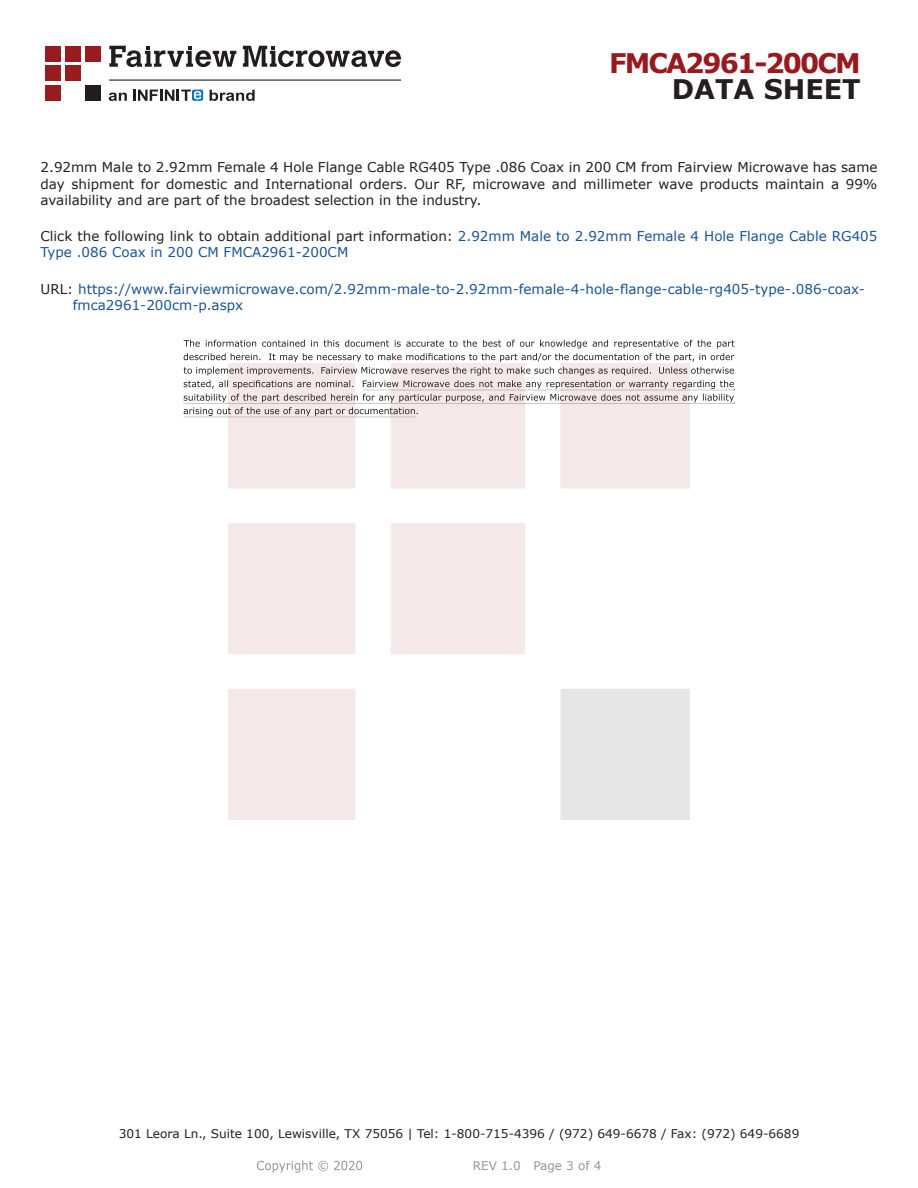
<style>
.page{position:relative;width:918px;height:1188px;background:#fff}
.page>*{position:absolute;margin:0;border:0;box-sizing:border-box;transform-origin:0 0}
.FM{font:700 27px "Verdana";letter-spacing:-.07em;color:#981a1e}
.t1{font:700 27px "Verdana";color:#231f20}
.Web_Description_Para{font:13.5px/16.2px "Verdana";color:#231f20;text-align:justify}
.Web_Description_Para-2{font:13.5px/16.2px "Verdana";color:#1a5392}
.URL_para{font:13.5px/16.2px "Verdana";color:#1a5392}
.t2{font:12px "Verdana";color:#231f20}
.REV_Info{font:12px "Verdana";color:#939598}
.s1{color:#231f20}
</style>
<div class="page">
<svg style="left:184px;top:340px;width:551px;height:76px"></svg>
<hr style="left:363px;top:390px;width:372px;height:1px;background:#231f20">
<hr style="left:183px;top:403px;width:551px;height:1px;background:#231f20">
<hr style="left:183px;top:417px;width:234px;height:1px;background:#231f20">
<img style="left:257px;top:1160px;width:106px;height:13px">
<img style="left:228px;top:364px;width:462px;height:456px">
<div style="left:45px;top:46px;width:16px;height:15px;background:#971b1f"></div>
<div style="left:65px;top:66px;width:16px;height:15px;background:#971b1f"></div>
<div style="left:85px;top:85px;width:16px;height:16px;background:#211d1e"></div>
<div style="left:45px;top:85px;width:16px;height:16px;background:#971b1f"></div>
<div style="left:85px;top:46px;width:16px;height:15px;background:#971b1f"></div>
<div style="left:45px;top:66px;width:16px;height:15px;background:#971b1f"></div>
<div style="left:65px;top:46px;width:16px;height:15px;background:#971b1f"></div>
<svg style="left:109px;top:46px;width:292px;height:21px"></svg>
<svg style="left:192px;top:90px;width:11px;height:11px"></svg>
<svg style="left:133px;top:90px;width:68px;height:11px"></svg>
<svg style="left:210px;top:90px;width:45px;height:11px"></svg>
<svg style="left:109px;top:93px;width:18px;height:8px"></svg>
<hr style="left:109px;top:80px;width:292px;height:1px;background:#211d1e">
<p class="FM" style="left:609px;top:44px;width:253px">FMCA2961-200CM</p>
<p class="t1" style="left:672px;top:70px;width:191px">DATA SHEET</p>
<p class="Web_Description_Para" style="left:40px;top:159px;width:839px">2.92mm Male to 2.92mm Female 4 Hole Flange Cable RG405 Type .086 Coax in 200 CM from Fairview Microwave has same day shipment for domestic and International orders. Our RF, microwave and millimeter wave products maintain a 99% availability and are part of the broadest selection in the industry.</p>
<p class="Web_Description_Para-2" style="left:40px;top:228px;width:839px"><span class="s1">Click the following link to obtain additional part information:</span> 2.92mm Male to 2.92mm Female 4 Hole Flange Cable RG405<br>Type .086 Coax in 200 CM FMCA2961-200CM</p>
<p class="URL_para" style="left:73px;top:281px;width:794px;text-indent:-32px"><span class="s1">URL:</span> https://www.fairviewmicrowave.com/2.92mm-male-to-2.92mm-female-4-hole-flange-cable-rg405-type-.086-coax&shy;fmca2961-200cm-p.aspx</p>
<p class="t2" style="left:119px;top:1125px;width:682px">301 Leora Ln., Suite 100, Lewisville, TX 75056 | Tel: 1-800-715-4396 / (972) 649-6678 / Fax: (972) 649-6689</p>
<p class="REV_Info" style="left:473px;top:1157px;width:130px">REV 1.0 Page 3 of 4</p>
</div>
